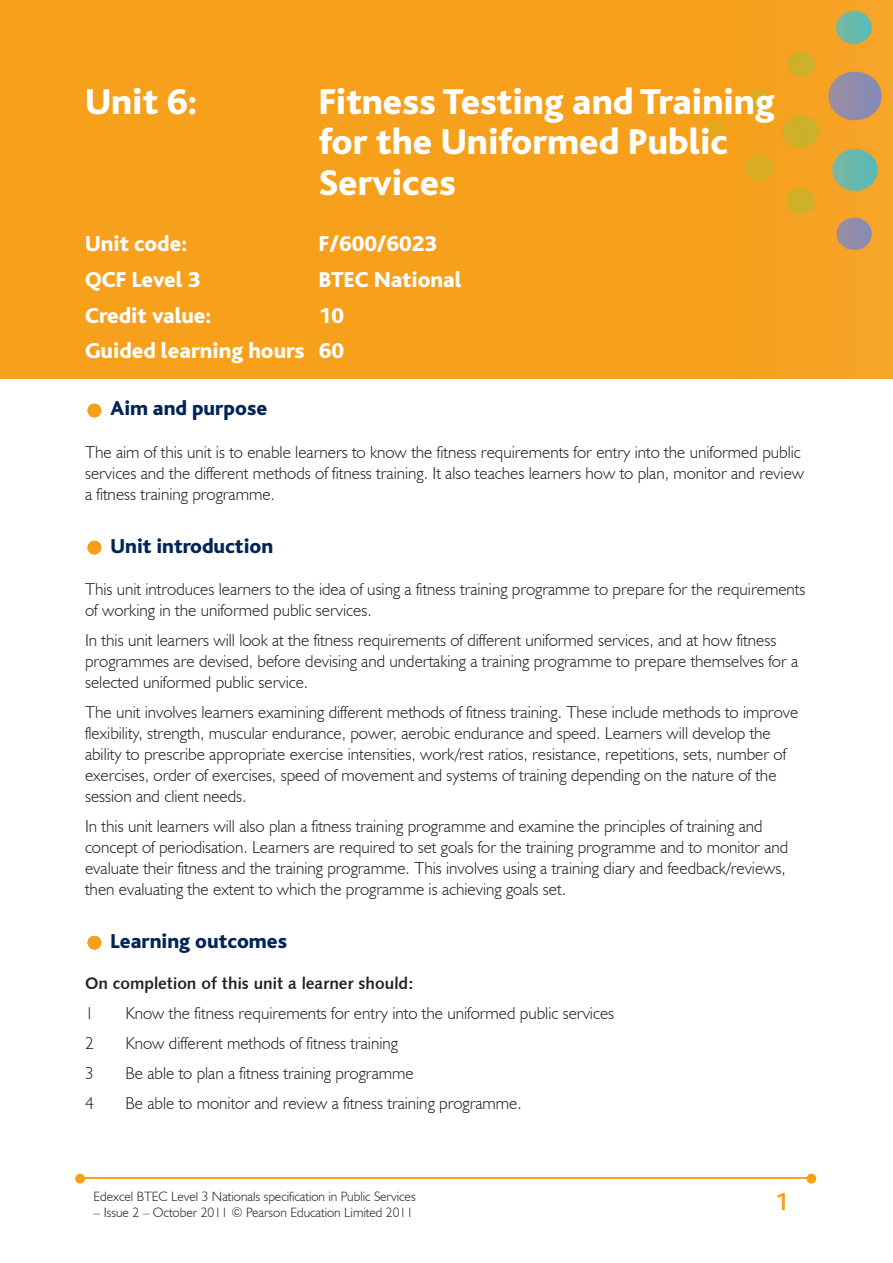
<style>
.page{position:relative;width:893px;height:1263px;background:#fff}
.page>*{position:absolute;margin:0;border:0;box-sizing:border-box;transform-origin:0 0}
.t1{font:800 37.5px/40.5px "Bliss";color:#fff}
.t2{font:700 25.5px "Bliss";color:#f6a01b}
.t3{font:800 22.5px/35.7px "Bliss";color:#fff;text-align:right}
.t4{font:800 21px "Bliss";color:#002556}
.t5{font:300 17.25px/21px "Humanist 521 BT";color:#231f20}
.t6{font:16.5px "Humanist 531 BT Bold A";color:#231f20}
.t7{font:300 13.5px "Humanist 521 BT";color:#231f20}
</style>
<div class="page">
<img style="left:0;top:0;width:893px;height:378px">
<hr style="left:83px;top:1178px;width:727px;height:1px;background:#f6a01b">
<svg style="left:806px;top:1174px;width:10px;height:9px"></svg>
<svg style="left:75px;top:1174px;width:10px;height:9px"></svg>
<svg style="left:88px;top:404px;width:13px;height:13px"></svg>
<svg style="left:88px;top:541px;width:13px;height:13px"></svg>
<svg style="left:88px;top:936px;width:13px;height:13px"></svg>
<h1 class="t1" style="left:85px;top:82px;width:114px">Unit 6:</h1>
<h1 class="t1" style="left:319px;top:82px;width:457px">Fitness Testing and Training for the Uniformed Public<br>Services</h1>
<h3 class="t3" style="left:85px;top:226px;width:104px">Unit code:</h3>
<h3 class="t3" style="left:319px;top:226px;width:120px">F/600/6023</h3>
<h3 class="t3" style="left:85px;top:262px;width:117px">QCF Level 3</h3>
<h3 class="t3" style="left:319px;top:262px;width:144px">BTEC National</h3>
<h3 class="t3" style="left:85px;top:298px;width:128px">Credit value:</h3>
<h3 class="t3" style="left:85px;top:298px;width:261px">10<br>Guided learning hours 60</h3>
<p class="t4" style="left:111px;top:398px;width:158px">Aim and purpose</p>
<p class="t5" style="left:85px;top:441px;width:721px">The aim of this unit is to enable learners to know the fitness requirements for entry into the uniformed public services and the different methods of fitness training. It also teaches learners how to plan, monitor and review a fitness training programme.</p>
<p class="t4" style="left:111px;top:535px;width:164px">Unit introduction</p>
<p class="t5" style="left:85px;top:578px;width:722px">This unit introduces learners to the idea of using a fitness training programme to prepare for the requirements of working in the uniformed public services.</p>
<p class="t5" style="left:85px;top:629px;width:715px">In this unit learners will look at the fitness requirements of different uniformed services, and at how fitness programmes are devised, before devising and undertaking a training programme to prepare themselves for a selected uniformed public service.</p>
<p class="t5" style="left:85px;top:701px;width:715px">The unit involves learners examining different methods of fitness training. These include methods to improve flexibility, strength, muscular endurance, power, aerobic endurance and speed. Learners will develop the ability to prescribe appropriate exercise intensities, work/rest ratios, resistance, repetitions, sets, number of exercises, order of exercises, speed of movement and systems of training depending on the nature of the session and client needs.</p>
<p class="t5" style="left:85px;top:815px;width:705px">In this unit learners will also plan a fitness training programme and examine the principles of training and concept of periodisation. Learners are required to set goals for the training programme and to monitor and evaluate their fitness and the training programme. This involves using a training diary and feedback/reviews, then evaluating the extent to which the programme is achieving goals set.</p>
<p class="t4" style="left:111px;top:930px;width:178px">Learning outcomes</p>
<p class="t6" style="left:85px;top:973px;width:330px">On completion of this unit a learner should:</p>
<p class="t5" style="left:85px;top:1002px;width:10px">1</p>
<p class="t5" style="left:125px;top:1002px;width:490px">Know the fitness requirements for entry into the uniformed public services</p>
<p class="t5" style="left:85px;top:1032px;width:10px">2</p>
<p class="t5" style="left:125px;top:1032px;width:274px">Know different methods of fitness training</p>
<p class="t5" style="left:85px;top:1062px;width:10px">3</p>
<p class="t5" style="left:125px;top:1062px;width:290px">Be able to plan a fitness training programme</p>
<p class="t5" style="left:85px;top:1092px;width:10px">4</p>
<p class="t5" style="left:125px;top:1092px;width:398px">Be able to monitor and review a fitness training programme.</p>
<p class="t7" style="left:94px;top:1188px;width:324px">Edexcel BTEC Level 3 Nationals specification in Public Services</p>
<p class="t7" style="left:94px;top:1204px;width:321px">– Issue 2 – October 2011 © Pearson Education Limited 2011</p>
<h2 class="t2" style="left:775px;top:1188px;width:15px">1</h2>
</div>
